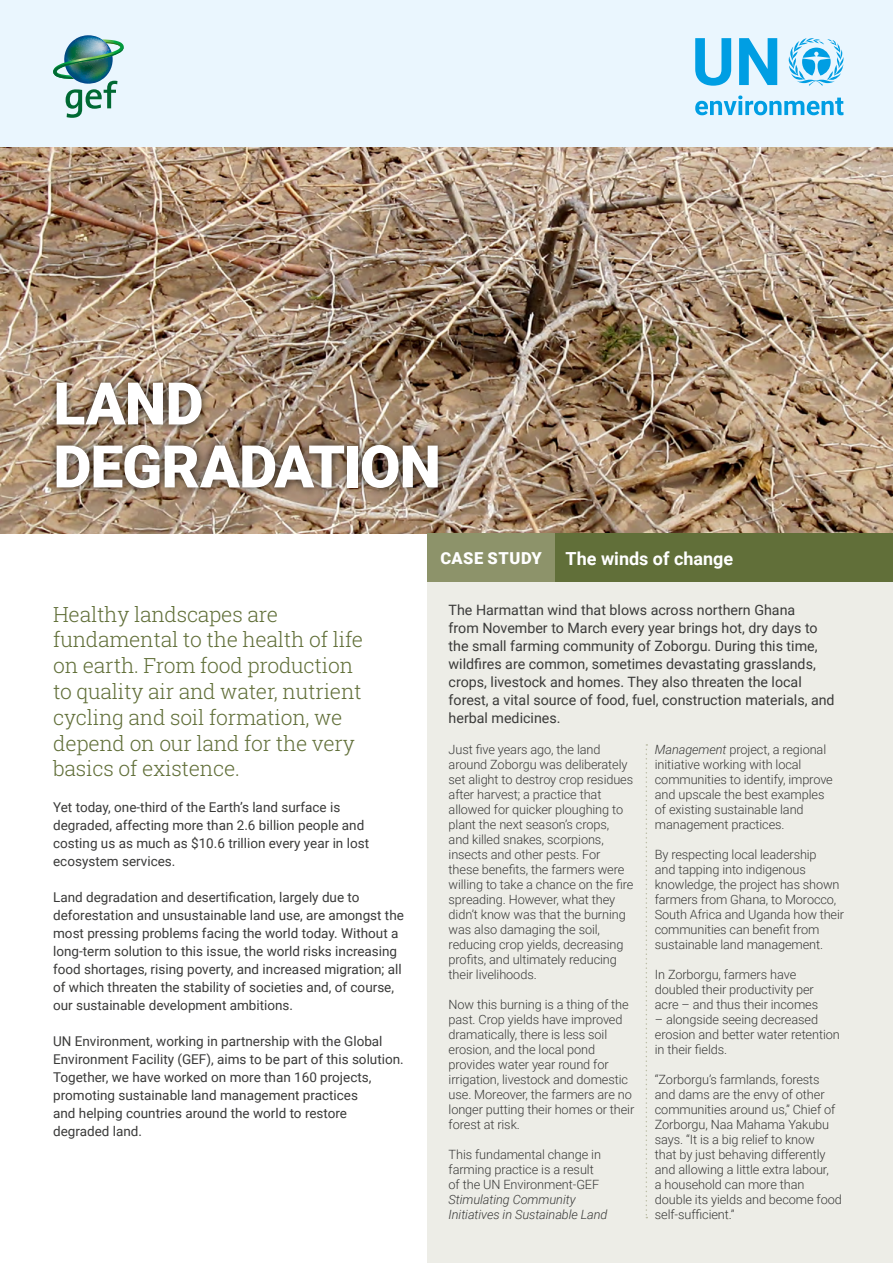
<style>
.page{position:relative;width:893px;height:1263px;background:#fff}
.page>*{position:absolute;margin:0;border:0;box-sizing:border-box;transform-origin:0 0}
.t1{font:900 58.8px/62.8px "Roboto";letter-spacing:-.015em;color:#fff}
.t2{font:300 21px/25.8px "Roboto Slab";letter-spacing:-.01em;color:#616f39}
.t3{font:700 18px "Roboto";color:#fff}
.t4{font:900 16.5px "Roboto";letter-spacing:.03em;color:#fff}
.t5{font:14.25px/18px "Roboto";color:#3a3a39}
.t6{font:13.5px/18px "Roboto";color:#3a3a39}
.t7{font:300 12.75px/15px "Roboto";letter-spacing:-.01em;color:#3a3a39}
.t8{font:italic 300 12.75px/15px "Roboto";letter-spacing:-.01em;color:#3a3a39}
.s1{font-style:italic}
</style>
<div class="page">
<img style="left:0;top:147px;width:893px;height:387px">
<div style="left:0;top:0;width:893px;height:147px;background:#eaf6fe"></div>
<div style="left:47px;top:373px;width:400px;height:124px;background:#000;opacity:.75"></div>
<img style="left:0;top:0;width:1px;height:400px">
<svg style="left:788px;top:38px;width:56px;height:48px"></svg>
<svg style="left:695px;top:38px;width:36px;height:48px"></svg>
<svg style="left:739px;top:38px;width:38px;height:47px"></svg>
<svg style="left:695px;top:95px;width:148px;height:20px"></svg>
<img style="left:53px;top:35px;width:71px;height:83px">
<div style="left:427px;top:582px;width:466px;height:681px;background:#edede7"></div>
<svg style="left:646px;top:744px;width:1px;height:474px"></svg>
<div style="left:555px;top:534px;width:338px;height:48px;background:#616f39"></div>
<div style="left:427px;top:534px;width:128px;height:48px;background:#8d936a"></div>
<h1 class="t1" style="left:53px;top:370px;width:389px">LAND<br>DEGRADATION</h1>
<h2 class="t2" style="left:53px;top:600px;width:312px">Healthy landscapes are fundamental to the health of life on earth. From food production to quality air and water, nutrient cycling and soil formation, we depend on our land for the very basics of existence.</h2>
<p class="t6" style="left:53px;top:798px;width:317px">Yet today, one-third of the Earth’s land surface is degraded, affecting more than 2.6 billion people and costing us as much as $10.6 trillion every year in lost ecosystem services.</p>
<p class="t6" style="left:53px;top:888px;width:352px">Land degradation and desertification, largely due to deforestation and unsustainable land use, are amongst the most pressing problems facing the world today. Without a long-term solution to this issue, the world risks increasing food shortages, rising poverty, and increased migration; all of which threaten the stability of societies and, of course, our sustainable development ambitions.</p>
<p class="t6" style="left:53px;top:1032px;width:352px">UN Environment, working in partnership with the Global Environment Facility (GEF), aims to be part of this solution.<br>Together, we have worked on more than 160 projects, promoting sustainable land management practices<br>and helping countries around the world to restore degraded land.</p>
<p class="t4" style="left:440px;top:547px;width:103px">CASE STUDY</p>
<h3 class="t3" style="left:566px;top:546px;width:169px">The winds of change</h3>
<p class="t5" style="left:449px;top:600px;width:388px">The Harmattan wind that blows across northern Ghana<br>from November to March every year brings hot, dry days to the small farming community of Zoborgu. During this time, wildfires are common, sometimes devastating grasslands, crops, livestock and homes. They also threaten the local forest, a vital source of food, fuel, construction materials, and herbal medicines.</p>
<p class="t7" style="left:449px;top:741px;width:186px">Just five years ago, the land around Zoborgu was deliberately set alight to destroy crop residues after harvest; a practice that allowed for quicker ploughing to plant the next season’s crops,<br>and killed snakes, scorpions, insects and other pests. For these benefits, the farmers were willing to take a chance on the fire spreading. However, what they didn’t know was that the burning was also damaging the soil, reducing crop yields, decreasing profits, and ultimately reducing their livelihoods.</p>
<p class="t7" style="left:449px;top:996px;width:187px">Now this burning is a thing of the past. Crop yields have improved dramatically, there is less soil erosion, and the local pond provides water year round for irrigation, livestock and domestic use. Moreover, the farmers are no longer putting their homes or their forest at risk.</p>
<p class="t7" style="left:449px;top:1146px;width:154px">This fundamental change in farming practice is a result of the UN Environment-GEF</p>
<p class="t8" style="left:449px;top:1191px;width:160px">Stimulating Community<br>Initiatives in Sustainable Land</p>
<p class="t7" style="left:655px;top:741px;width:179px"><span class="s1">Management</span> project, a regional initiative working with local communities to identify, improve and upscale the best examples of existing sustainable land management practices.</p>
<p class="t7" style="left:655px;top:846px;width:191px">By respecting local leadership<br>and tapping into indigenous knowledge, the project has shown farmers from Ghana, to Morocco,<br>South Africa and Uganda how their communities can benefit from sustainable land management.</p>
<p class="t7" style="left:655px;top:966px;width:165px">In Zorborgu, farmers have doubled their productivity per acre – and thus their incomes</p>
<p class="t7" style="left:655px;top:1011px;width:186px">– alongside seeing decreased erosion and better water retention in their fields.</p>
<p class="t7" style="left:655px;top:1071px;width:189px">“Zorborgu’s farmlands, forests and dams are the envy of other communities around us,” Chief of<br>Zorborgu, Naa Mahama Yakubu says. “It is a big relief to know<br>that by just behaving differently and allowing a little extra labour,<br>a household can more than double its yields and become food self-sufficient.”</p>
</div>
